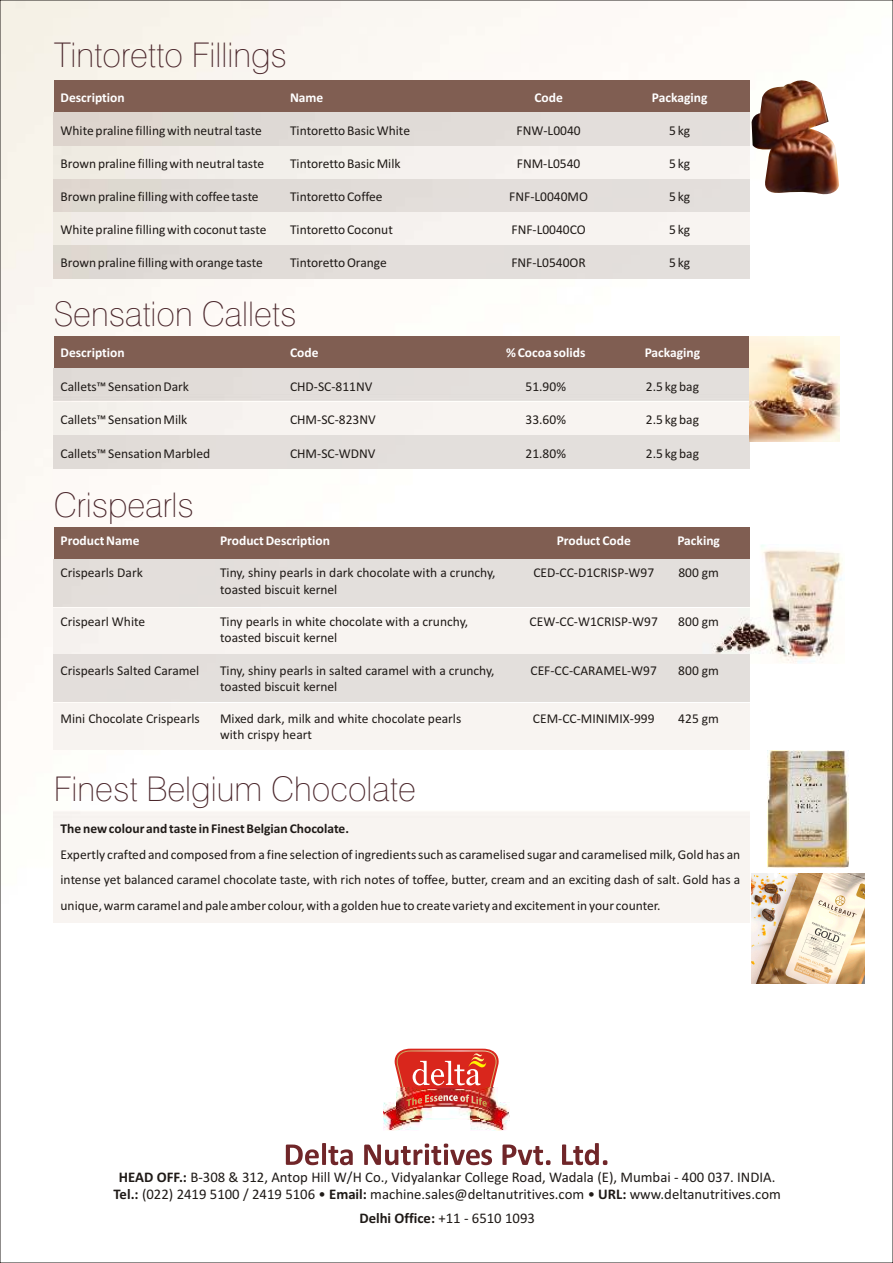
<style>
.page{position:relative;width:893px;height:1263px;background:#fff}
.page>*{position:absolute;margin:0;border:0;box-sizing:border-box;transform-origin:0 0}
.t1{font:100 34.05px "Swiss 721 BT";color:#4a262b}
.t2{font:14.7px/17px "Calibri";color:#1f1a17;text-align:center}
.t3{font:700 14.7px "Calibri";color:#1f1a17}
.t4{font:13.5px/25.7px "Calibri";color:#1f1a17;text-align:justify}
.t5{font:700 13.5px "Calibri";color:#fff}
.t6{font:700 13.5px "Calibri";color:#1f1a17}
.s1{font-weight:700}
.s2{font-weight:400}
</style>
<div class="page">
<img style="left:2px;top:2px;width:847px;height:774px">
<img style="left:707px;top:545px;width:138px;height:119px">
<div style="left:54px;top:80px;width:695px;height:32px;background:#805e52"></div>
<img style="left:54px;top:113px;width:695px;height:166px">
<img style="left:752px;top:77px;width:87px;height:120px">
<div style="left:54px;top:336px;width:695px;height:32px;background:#805e52"></div>
<img style="left:54px;top:369px;width:695px;height:99px">
<img style="left:749px;top:336px;width:90px;height:105px">
<div style="left:54px;top:527px;width:695px;height:32px;background:#805e52"></div>
<img style="left:54px;top:560px;width:695px;height:189px">
<svg style="left:286px;top:1143px;width:321px;height:22px"></svg>
<img style="left:470px;top:1102px;width:40px;height:28px">
<img style="left:471px;top:1103px;width:38px;height:26px">
<img style="left:470px;top:1119px;width:27px;height:2px">
<img style="left:384px;top:1102px;width:32px;height:28px">
<img style="left:384px;top:1103px;width:37px;height:26px">
<img style="left:396px;top:1119px;width:27px;height:2px">
<img style="left:396px;top:1117px;width:101px;height:2px">
<img style="left:396px;top:1106px;width:101px;height:11px">
<img style="left:394px;top:1049px;width:105px;height:57px">
<img style="left:768px;top:750px;width:80px;height:117px">
<img style="left:751px;top:874px;width:114px;height:109px">
<h1 class="t1" style="left:54px;top:42px;width:235px">Tintoretto Fillings</h1>
<p class="t5" style="left:61px;top:92px;width:66px">Description</p>
<p class="t5" style="left:290px;top:92px;width:35px">Name</p>
<p class="t5" style="left:534px;top:92px;width:30px">Code</p>
<p class="t5" style="left:652px;top:92px;width:57px">Packaging</p>
<p class="t4" style="left:61px;top:119px;width:203px">White praline filling with neutral taste</p>
<p class="t4" style="left:290px;top:119px;width:122px">Tintoretto Basic White</p>
<p class="t4" style="left:517px;top:119px;width:66px">FNW-L0040</p>
<p class="t4" style="left:669px;top:119px;width:23px">5 kg</p>
<p class="t4" style="left:61px;top:152px;width:205px">Brown praline filling with neutral taste</p>
<p class="t4" style="left:290px;top:152px;width:112px">Tintoretto Basic Milk</p>
<p class="t4" style="left:517px;top:152px;width:65px">FNM-L0540</p>
<p class="t4" style="left:669px;top:152px;width:23px">5 kg</p>
<p class="t4" style="left:61px;top:185px;width:200px">Brown praline filling with coffee taste</p>
<p class="t4" style="left:290px;top:185px;width:94px">Tintoretto Coffee</p>
<p class="t4" style="left:509px;top:185px;width:80px">FNF-L0040MO</p>
<p class="t4" style="left:669px;top:185px;width:23px">5 kg</p>
<p class="t4" style="left:61px;top:218px;width:207px">White praline filling with coconut taste</p>
<p class="t4" style="left:290px;top:218px;width:104px">Tintoretto Coconut</p>
<p class="t4" style="left:511px;top:218px;width:76px">FNF-L0040CO</p>
<p class="t4" style="left:669px;top:218px;width:23px">5 kg</p>
<p class="t4" style="left:61px;top:251px;width:204px">Brown praline filling with orange taste</p>
<p class="t4" style="left:290px;top:251px;width:99px">Tintoretto Orange</p>
<p class="t4" style="left:511px;top:251px;width:76px">FNF-L0540OR</p>
<p class="t4" style="left:669px;top:251px;width:23px">5 kg</p>
<h1 class="t1" style="left:54px;top:300px;width:244px">Sensation Callets</h1>
<p class="t5" style="left:61px;top:347px;width:66px">Description</p>
<p class="t5" style="left:290px;top:347px;width:30px">Code</p>
<p class="t5" style="left:506px;top:347px;width:81px">% Cocoa solids</p>
<p class="t5" style="left:645px;top:347px;width:57px">Packaging</p>
<p class="t4" style="left:61px;top:374px;width:130px">Callets™ Sensation Dark</p>
<p class="t4" style="left:290px;top:374px;width:84px">CHD-SC-811NV</p>
<p class="t4" style="left:525px;top:374px;width:42px">51.90%</p>
<p class="t4" style="left:646px;top:374px;width:55px">2.5 kg bag</p>
<p class="t4" style="left:61px;top:408px;width:128px">Callets™ Sensation Milk</p>
<p class="t4" style="left:290px;top:408px;width:87px">CHM-SC-823NV</p>
<p class="t4" style="left:525px;top:408px;width:42px">33.60%</p>
<p class="t4" style="left:646px;top:408px;width:55px">2.5 kg bag</p>
<p class="t4" style="left:61px;top:442px;width:151px">Callets™ Sensation Marbled</p>
<p class="t4" style="left:290px;top:442px;width:87px">CHM-SC-WDNV</p>
<p class="t4" style="left:525px;top:442px;width:42px">21.80%</p>
<p class="t4" style="left:646px;top:442px;width:55px">2.5 kg bag</p>
<h1 class="t1" style="left:54px;top:491px;width:142px">Crispearls</h1>
<p class="t5" style="left:61px;top:535px;width:81px">Product Name</p>
<p class="t5" style="left:220px;top:535px;width:111px">Product Description</p>
<p class="t5" style="left:557px;top:535px;width:76px">Product Code</p>
<p class="t5" style="left:677px;top:535px;width:44px">Packing</p>
<p class="t4" style="left:61px;top:561px;width:84px">Crispearls Dark</p>
<p class="t4" style="left:220px;top:561px;width:277px">Tiny, shiny pearls in dark chocolate with a crunchy,</p>
<p class="t4" style="left:533px;top:561px;width:122px">CED-CC-D1CRISP-W97</p>
<p class="t4" style="left:678px;top:561px;width:42px">800 gm</p>
<p class="t4" style="left:220px;top:577px;width:119px">toasted biscuit kernel</p>
<p class="t4" style="left:61px;top:610px;width:86px">Crispearl White</p>
<p class="t4" style="left:220px;top:610px;width:250px">Tiny pearls in white chocolate with a crunchy,</p>
<p class="t4" style="left:530px;top:610px;width:130px">CEW-CC-W1CRISP-W97</p>
<p class="t4" style="left:678px;top:610px;width:42px">800 gm</p>
<p class="t4" style="left:220px;top:626px;width:119px">toasted biscuit kernel</p>
<p class="t4" style="left:61px;top:658px;width:140px">Crispearls Salted Caramel</p>
<p class="t4" style="left:220px;top:658px;width:276px">Tiny, shiny pearls in salted caramel with a crunchy,</p>
<p class="t4" style="left:530px;top:658px;width:128px">CEF-CC-CARAMEL-W97</p>
<p class="t4" style="left:678px;top:658px;width:42px">800 gm</p>
<p class="t4" style="left:220px;top:675px;width:119px">toasted biscuit kernel</p>
<p class="t4" style="left:61px;top:707px;width:141px">Mini Chocolate Crispearls</p>
<p class="t4" style="left:220px;top:707px;width:243px">Mixed dark, milk and white chocolate pearls</p>
<p class="t4" style="left:533px;top:707px;width:123px">CEM-CC-MINIMIX-999</p>
<p class="t4" style="left:678px;top:707px;width:42px">425 gm</p>
<p class="t4" style="left:220px;top:723px;width:93px">with crispy heart</p>
<h1 class="t1" style="left:54px;top:775px;width:364px">Finest Belgium Chocolate</h1>
<p class="t6" style="left:61px;top:823px;width:290px">The new colour and taste in Finest Belgian Chocolate.</p>
<p class="t4" style="left:61px;top:842px;width:681px">Expertly crafted and composed from a fine selection of ingredients such as caramelised sugar and caramelised milk, Gold has an intense yet balanced caramel chocolate taste, with rich notes of toffee, butter, cream and an exciting dash of salt. Gold has a unique, warm caramel and pale amber colour, with a golden hue to create variety and excitement in your counter.</p>
<p class="t2" style="left:114px;top:1170px;width:669px"><span class="s1">HEAD OFF.:</span> B-308 &amp; 312, Antop Hill W/H Co., Vidyalankar College Road, Wadala (E), Mumbai - 400 037. INDIA.<br><span class="s1">Tel.:</span> (022) 2419 5100 / 2419 5106 • <span class="s1">Email:</span> machine.sales@deltanutritives.com • <span class="s1">URL:</span> www.deltanutritives.com</p>
<p class="t3" style="left:359px;top:1212px;width:177px">Delhi Office: <span class="s2">+11 - 6510 1093</span></p>
</div>
